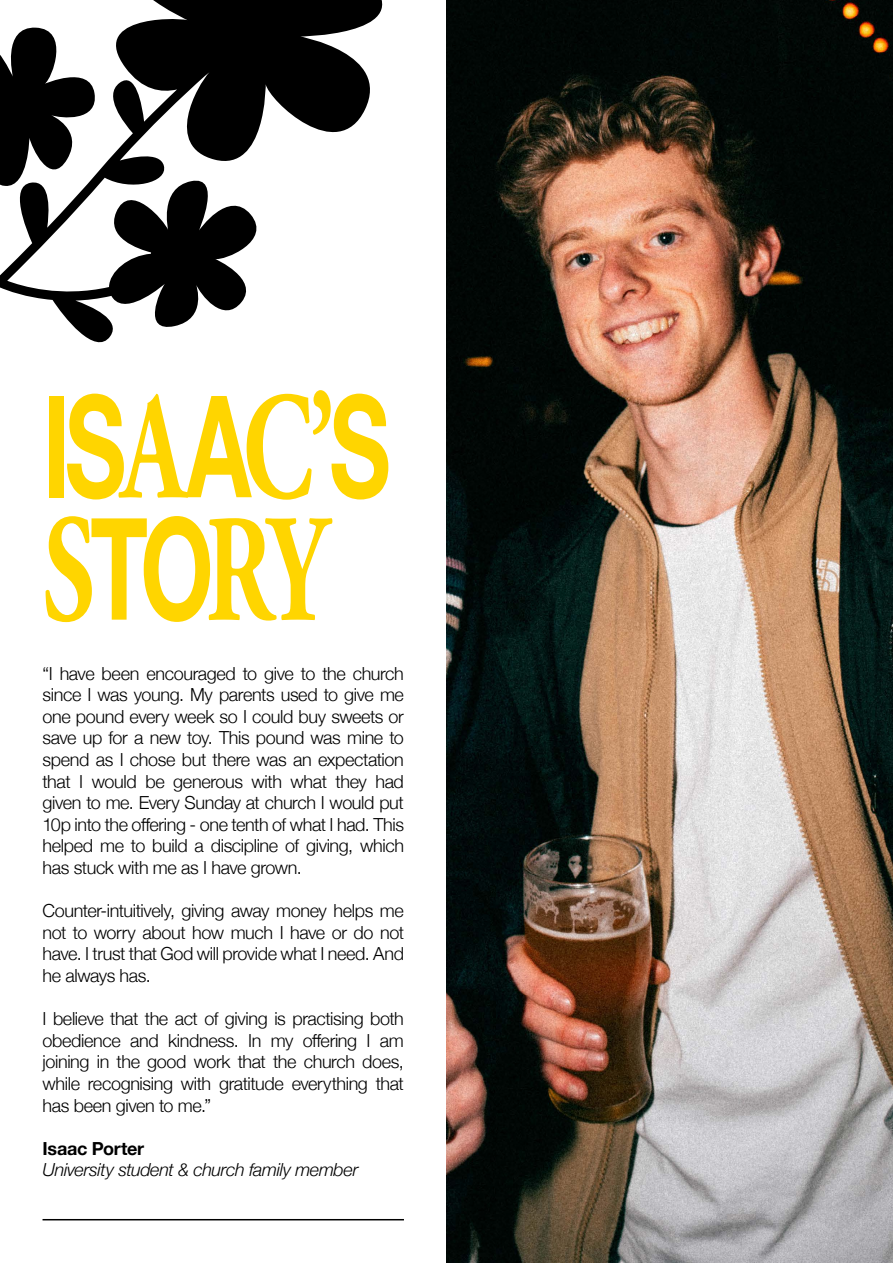
<style>
.page{position:relative;width:893px;height:1263px;background:#fff}
.page>*{position:absolute;margin:0;border:0;box-sizing:border-box;transform-origin:0 0}
.t1{font:700 153px "Adobe Garamond Pro";color:#ffd500;scale:.67 1}
.t2{font:700 141.75px "Helvetica Neue";color:#ffd500;scale:.67 1}
.t3{font:300 18px/21.6px "Helvetica Neue";letter-spacing:-.02em;color:#000;text-align:justify}
.t4{font:italic 300 18px "Helvetica Neue";letter-spacing:-.02em;color:#000}
.t5{font:700 18px "Helvetica Neue";letter-spacing:-.015em;color:#000}
.s1{font-family:"Adobe Garamond Pro";font-size:153px}
.s2{font-family:"Helvetica Neue";font-size:141.75px}
</style>
<div class="page">
<img style="left:446px;top:0;width:447px;height:1263px">
<svg style="left:0;top:0;width:383px;height:343px"></svg>
<hr style="left:43px;top:1219px;width:361px;height:1px;background:#000">
<h2 class="t2" style="left:43px;top:335px;width:521px">IS<span class="s1">A</span>A<span class="s1">C’</span>S</h2>
<h1 class="t1" style="left:43px;top:482px;width:424px">S<span class="s2">TO</span>RY</h1>
<p class="t3" style="left:43px;top:661px;width:363px">“I have been encouraged to give to the church since I was young. My parents used to give me one pound every week so I could buy sweets or save up for a new toy. This pound was mine to spend as I chose but there was an expectation that I would be generous with what they had given to me. Every Sunday at church I would put 10p into the offering - one tenth of what I had. This helped me to build a discipline of giving, which has stuck with me as I have grown.</p>
<p class="t3" style="left:43px;top:899px;width:363px">Counter-intuitively, giving away money helps me not to worry about how much I have or do not have. I trust that God will provide what I need. And he always has.</p>
<p class="t3" style="left:43px;top:1007px;width:363px">I believe that the act of giving is practising both obedience and kindness. In my offering I am joining in the good work that the church does, while recognising with gratitude everything that has been given to me.”</p>
<p class="t5" style="left:43px;top:1134px;width:103px">Isaac Porter</p>
<p class="t4" style="left:43px;top:1156px;width:317px">University student &amp; church family member</p>
</div>
